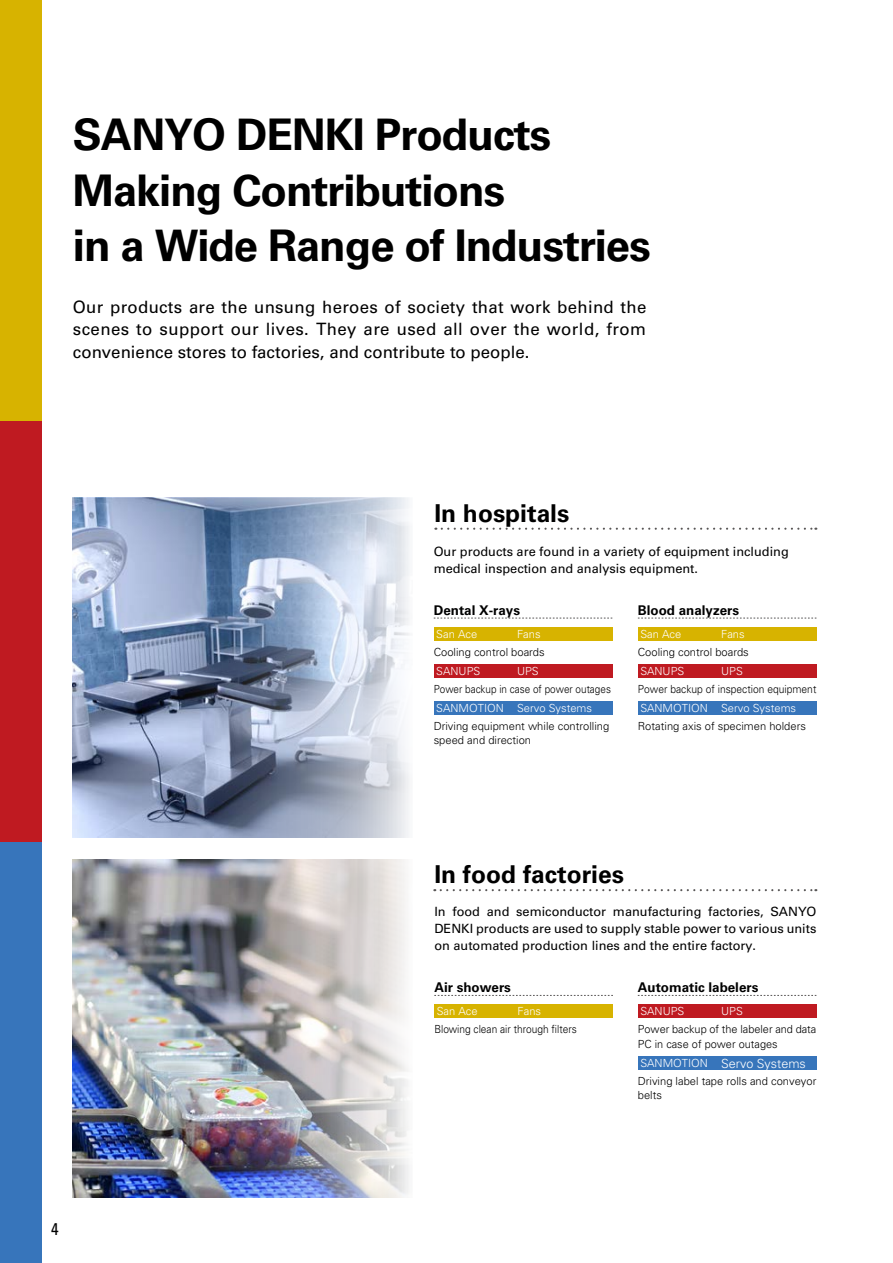
<style>
.page{position:relative;width:893px;height:1263px;background:#fff}
.page>*{position:absolute;margin:0;border:0;box-sizing:border-box;transform-origin:0 0}
.t1{font:700 43.5px/55.3px "Univers LT Std";letter-spacing:-.025em;color:#000}
.t2{font:700 24.6px "Univers LT Std";color:#000}
.t3{font:16.95px/22.4px "Univers LT Std";color:#000;text-align:justify}
.t4{font:condensed 16.95px "Univers LT Std";color:#000}
.t5{font:700 13.35px "Univers LT Std";color:#000}
.t6{font:12.75px/17px "Univers LT Std";color:#000}
.t7{font:300 12.6px "Univers LT Std";color:#fff}
.t8{font:300 11.1px/14.9px "Univers LT Std";color:#000}
.t9{font:300 11.1px "Univers LT Std";color:#fff}
.t10{font:300 11.1px "Univers LT Std";color:#000;scale:.92 1}
.t11{font:300 11.1px "Univers LT Std";color:#000;scale:.89 1}
.t12{font:300 11.1px "Univers LT Std";color:#000;scale:.91 1}
.s1{font-size:11.1px}
</style>
<div class="page">
<img style="left:72px;top:497px;width:338px;height:340px">
<div style="left:0;top:0;width:41px;height:421px;background:#d7b300"></div>
<div style="left:0;top:421px;width:41px;height:421px;background:#bf1a21"></div>
<div style="left:0;top:842px;width:41px;height:421px;background:#3775bb"></div>
<img style="left:72px;top:859px;width:337px;height:339px">
<div style="left:434px;top:627px;width:178px;height:13px;background:#d7b300"></div>
<div style="left:638px;top:627px;width:178px;height:13px;background:#d7b300"></div>
<div style="left:434px;top:664px;width:178px;height:14px;background:#bf1a21"></div>
<div style="left:638px;top:664px;width:178px;height:14px;background:#bf1a21"></div>
<div style="left:434px;top:701px;width:178px;height:14px;background:#3775bb"></div>
<div style="left:638px;top:701px;width:178px;height:14px;background:#3775bb"></div>
<svg style="left:442px;top:528px;width:374px;height:2px"></svg>
<svg style="left:434px;top:618px;width:178px;height:1px"></svg>
<svg style="left:638px;top:618px;width:178px;height:1px"></svg>
<div style="left:434px;top:1004px;width:179px;height:14px;background:#d7b300"></div>
<svg style="left:441px;top:889px;width:375px;height:2px"></svg>
<svg style="left:434px;top:995px;width:179px;height:1px"></svg>
<div style="left:638px;top:1004px;width:178px;height:14px;background:#bf1a21"></div>
<div style="left:638px;top:1056px;width:178px;height:14px;background:#3775bb"></div>
<svg style="left:638px;top:995px;width:178px;height:1px"></svg>
<h1 class="t1" style="left:73px;top:108px;width:579px">SANYO DENKI Products<br>Making Contributions<br>in a Wide Range of Industries</h1>
<h3 class="t3" style="left:73px;top:296px;width:575px">Our products are the unsung heroes of society that work behind the scenes to support our lives. They are used all over the world, from convenience stores to factories, and contribute to people.</h3>
<h3 class="t4" style="left:51px;top:1218px;width:9px">4</h3>
<h2 class="t2" style="left:434px;top:498px;width:137px">In hospitals</h2>
<p class="t6" style="left:434px;top:543px;width:357px">Our products are found in a variety of equipment including medical inspection and analysis equipment.</p>
<p class="t5" style="left:434px;top:602px;width:88px">Dental X-rays</p>
<p class="t5" style="left:638px;top:602px;width:103px">Blood analyzers</p>
<p class="t9" style="left:436px;top:627px;width:42px">San Ace</p>
<p class="t9" style="left:640px;top:627px;width:42px">San Ace</p>
<p class="t9" style="left:436px;top:664px;width:46px">SANUPS</p>
<p class="t9" style="left:640px;top:664px;width:46px">SANUPS</p>
<p class="t9" style="left:436px;top:701px;width:69px">SANMOTION</p>
<p class="t9" style="left:640px;top:701px;width:69px">SANMOTION</p>
<p class="t9" style="left:517px;top:627px;width:25px">Fans</p>
<p class="t9" style="left:721px;top:627px;width:25px">Fans</p>
<p class="t9" style="left:517px;top:664px;width:23px">UPS</p>
<p class="t9" style="left:721px;top:664px;width:23px">UPS</p>
<p class="t9" style="left:517px;top:701px;width:77px">Servo Systems</p>
<p class="t9" style="left:721px;top:701px;width:77px">Servo Systems</p>
<p class="t8" style="left:434px;top:644px;width:113px">Cooling control boards</p>
<p class="t8" style="left:638px;top:644px;width:113px">Cooling control boards</p>
<p class="t11" style="left:434px;top:682px;width:201px">Power backup in case of power outages</p>
<p class="t10" style="left:638px;top:682px;width:196px">Power backup of inspection equipment</p>
<p class="t8" style="left:434px;top:718px;width:177px">Driving equipment while controlling speed and direction</p>
<p class="t8" style="left:638px;top:718px;width:170px">Rotating axis of specimen holders</p>
<h2 class="t2" style="left:434px;top:860px;width:191px">In food factories</h2>
<p class="t6" style="left:434px;top:903px;width:384px;text-align:justify">In food and semiconductor manufacturing factories, SANYO DENKI products are used to supply stable power to various units on automated production lines and the entire factory.</p>
<p class="t5" style="left:434px;top:979px;width:78px">Air showers</p>
<p class="t5" style="left:638px;top:979px;width:122px">Automatic labelers</p>
<p class="t9" style="left:437px;top:1004px;width:42px">San Ace</p>
<p class="t12" style="left:434px;top:1022px;width:158px">Blowing clean air through filters</p>
<p class="t9" style="left:518px;top:1004px;width:25px">Fans</p>
<p class="t9" style="left:640px;top:1004px;width:46px">SANUPS</p>
<p class="t9" style="left:721px;top:1004px;width:23px">UPS</p>
<p class="t8" style="left:638px;top:1021px;width:180px">Power backup of the labeler and data<br>PC in case of power outages</p>
<p class="t7" style="left:640px;top:1055px;width:167px"><span class="s1">SANMOTION</span> Servo Systems</p>
<p class="t8" style="left:638px;top:1073px;width:180px">Driving label tape rolls and conveyor belts</p>
</div>
